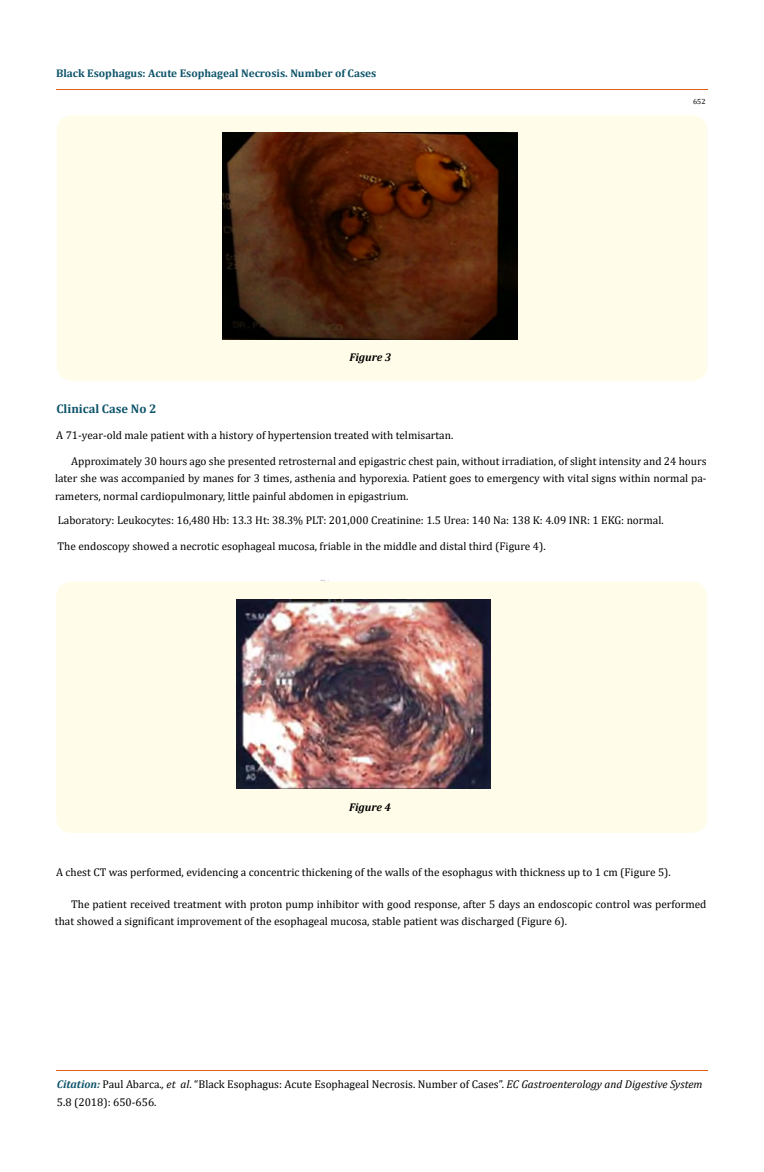
<style>
.page{position:relative;width:764px;height:1172px;background:#fff}
.page>*{position:absolute;margin:0;border:0;box-sizing:border-box;transform-origin:0 0}
.t1{font:700 12.5px "Cambria";color:#0e546a}
.t2{font:11.25px/17.5px "Cambria";color:#000}
.t3{font:italic 700 11.25px "Cambria";color:#000}
.t4{font:700 11.12px "Cambria";color:#0e546a}
.t5{font:7.5px "Cambria";color:#000}
.s1{font-weight:700;font-style:italic;color:#0e546a}
.s2{font-style:italic}
</style>
<div class="page">
<hr style="left:56px;top:90px;width:652px;height:1px;background:#e05d1a">
<hr style="left:56px;top:1070px;width:652px;height:1px;background:#e05d1a">
<div style="left:57px;top:115px;width:650px;height:266px;background:#fffde9;border-radius:15px"></div>
<img style="left:223px;top:133px;width:294px;height:207px">
<div style="left:56px;top:581px;width:651px;height:251px;background:#fffde9;border-radius:15px"></div>
<img style="left:236px;top:600px;width:255px;height:188px">
<p class="t4" style="left:56px;top:65px;width:322px">Black Esophagus: Acute Esophageal Necrosis. Number of Cases</p>
<p class="t1" style="left:56px;top:399px;width:102px">Clinical Case No 2</p>
<p class="t3" style="left:349px;top:349px;width:43px">Figure 3</p>
<p class="t5" style="left:693px;top:97px;width:14px">652</p>
<p class="t2" style="left:56px;top:426px;width:398px">A 71-year-old male patient with a history of hypertension treated with telmisartan.</p>
<p class="t2" style="left:55px;top:452px;width:653px;text-align:justify;text-indent:16px">Approximately 30 hours ago she presented retrosternal and epigastric chest pain, without irradiation, of slight intensity and 24 hours later she was accompanied by manes for 3 times, asthenia and hyporexia. Patient goes to emergency with vital signs within normal pa&shy;rameters, normal cardiopulmonary, little painful abdomen in epigastrium.</p>
<p class="t2" style="left:58px;top:511px;width:607px">Laboratory: Leukocytes: 16,480 Hb: 13.3 Ht: 38.3% PLT: 201,000 Creatinine: 1.5 Urea: 140 Na: 138 K: 4.09 INR: 1 EKG: normal.</p>
<p class="t2" style="left:58px;top:537px;width:490px">The endoscopy showed a necrotic esophageal mucosa, friable in the middle and distal third (Figure 4).</p>
<p class="t3" style="left:349px;top:799px;width:43px">Figure 4</p>
<p class="t2" style="left:56px;top:863px;width:616px">A chest CT was performed, evidencing a concentric thickening of the walls of the esophagus with thickness up to 1 cm (Figure 5).</p>
<p class="t2" style="left:55px;top:895px;width:653px;text-indent:16px">The patient received treatment with proton pump inhibitor with good response, after 5 days an endoscopic control was performed that showed a significant improvement of the esophageal mucosa, stable patient was discharged (Figure 6).</p>
<p class="t2" style="left:57px;top:1075px;width:647px"><span class="s1">Citation:</span> Paul Abarca.<span class="s2">, et al</span>. “Black Esophagus: Acute Esophageal Necrosis. Number of Cases”. <span class="s2">EC Gastroenterology and Digestive System<br></span>5.8 (2018): 650-656.</p>
</div>
